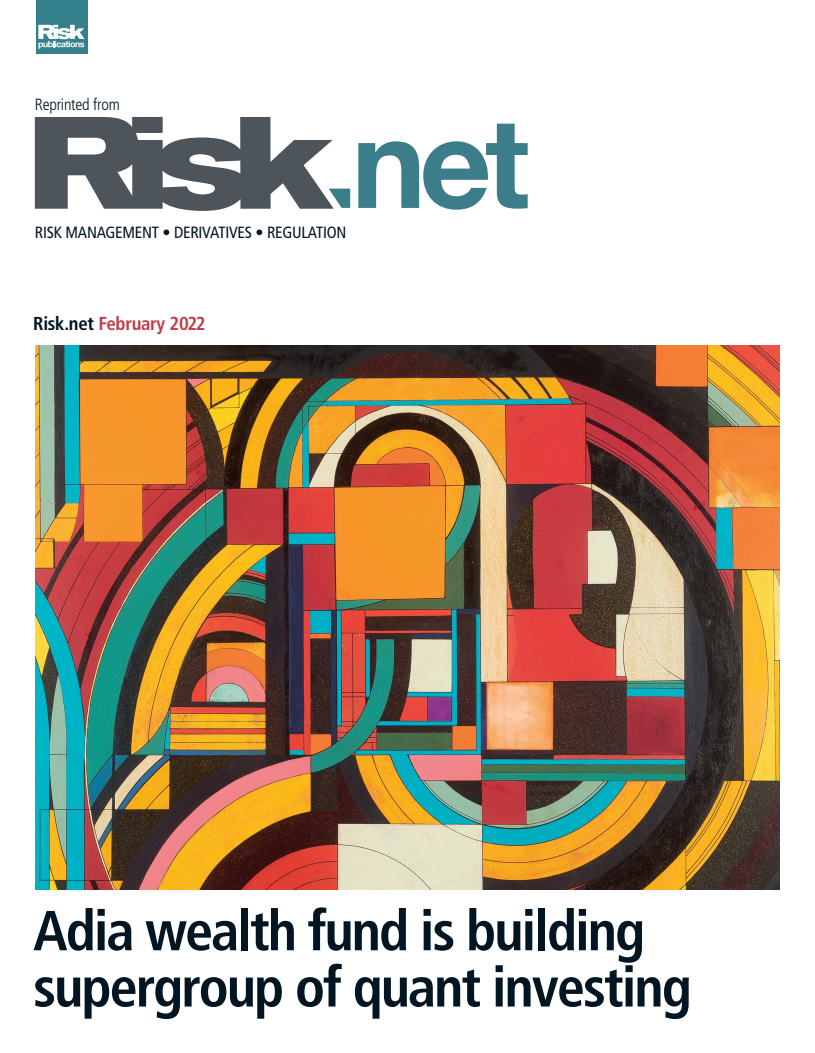
<style>
.page{position:relative;width:815px;height:1053px;background:#fff}
.page>*{position:absolute;margin:0;border:0;box-sizing:border-box;transform-origin:0 0}
.t1{font:700 condensed 56.25px/56.2px "Frutiger LT Std";letter-spacing:-.035em;color:#011622}
.t2{font:700 condensed 18.75px "Frutiger LT Std";letter-spacing:-.015em;color:#c23d48}
.t3{font:condensed 16.25px "Frutiger LT Std";letter-spacing:-.015em;color:#011622}
.t4{font:300 condensed 16.25px "Frutiger LT Std";letter-spacing:-.015em;color:#011622}
.s1{color:#011622}
</style>
<div class="page">
<div style="left:36px;top:0;width:51px;height:53px;background:#35808d"></div>
<svg style="left:38px;top:25px;width:47px;height:24px"></svg>
<img style="left:36px;top:345px;width:743px;height:544px">
<svg style="left:35px;top:117px;width:315px;height:94px"></svg>
<svg style="left:358px;top:124px;width:170px;height:86px"></svg>
<p class="t4" style="left:35px;top:95px;width:87px">Reprinted from</p>
<p class="t3" style="left:35px;top:223px;width:313px">RISK MANAGEMENT • DERIVATIVES • REGULATION</p>
<p class="t2" style="left:33px;top:312px;width:174px"><span class="s1">Risk.net</span> February 2022</p>
<p class="t1" style="left:33px;top:902px;width:660px">Adia wealth fund is building supergroup of quant investing</p>
</div>
